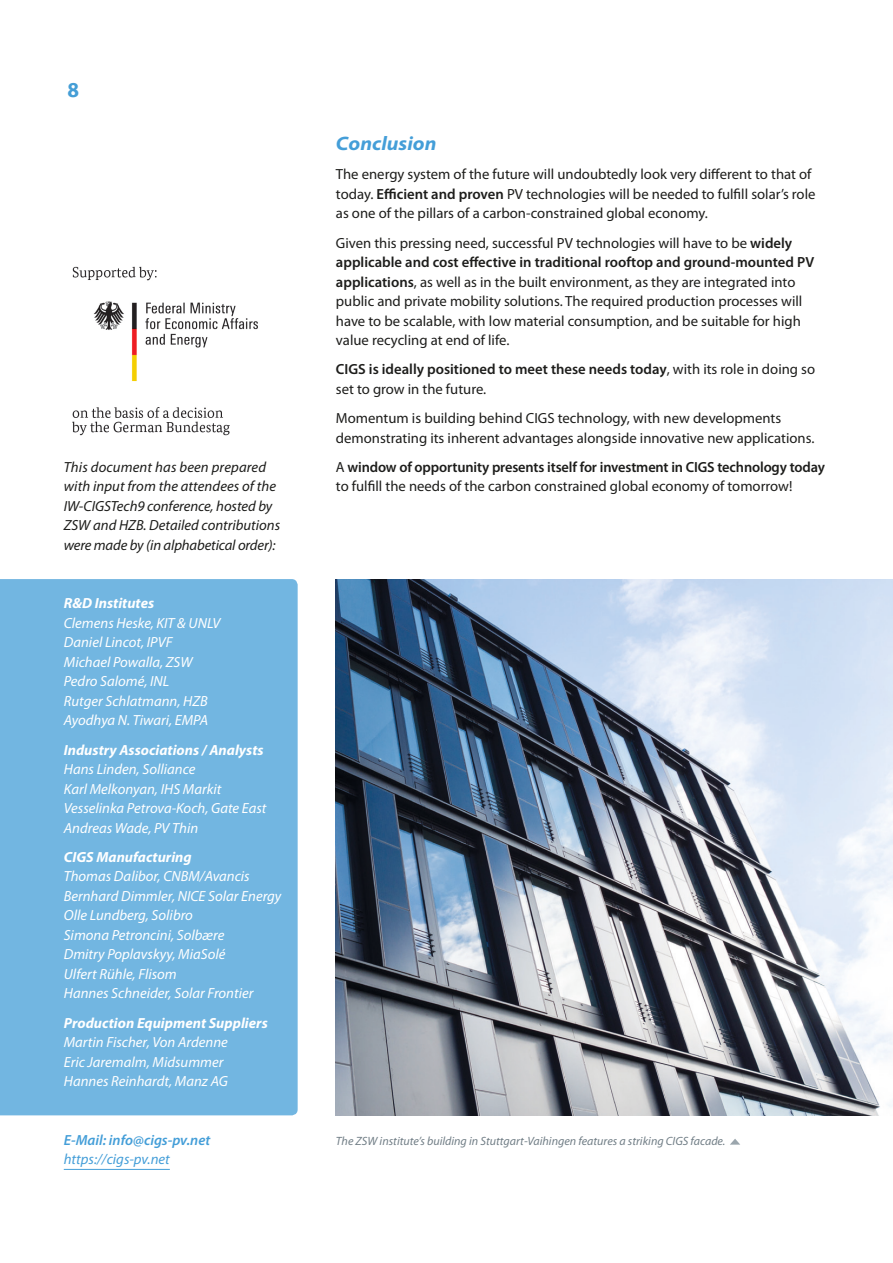
<style>
.page{position:relative;width:893px;height:1263px;background:#fff}
.page>*{position:absolute;margin:0;border:0;box-sizing:border-box;transform-origin:0 0}
.t1{font:700 21px "Myriad Pro";color:#459ed6}
.Heads{font:italic 700 semi-expanded 19.5px "Myriad Pro";color:#449ed8}
.Fließtext{font:14.7px/19.5px "Myriad Pro";color:#1d1d1b}
.Fließtext-2{font:italic 14.7px "Myriad Pro";color:#fff}
.Fließtext-3{font:600 14.7px/19.5px "Myriad Pro";letter-spacing:-.01em;color:#1d1d1b}
.Fließtext-4{font:italic 14.7px/19.5px "Myriad Pro";color:#1d1d1b}
.Fließtext-5{font:italic 700 14.7px "Myriad Pro";color:#fff}
.Fließtext-6{font:italic 600 14.7px/19.5px "Myriad Pro";color:#449ed8}
.Heads-2{font:italic 12px "Myriad Pro";color:#717e86}
.s1{font-weight:400}
.s2{font-weight:600}
</style>
<div class="page">
<div style="left:0;top:579px;width:298px;height:536px;background:#72b6e1"></div>
<hr style="left:64px;top:1169px;width:106px;height:1px;background:#449ed8">
<img style="left:336px;top:579px;width:557px;height:536px">
<svg style="left:730px;top:1139px;width:10px;height:6px"></svg>
<img style="left:72px;top:266px;width:186px;height:170px">
<h1 class="t1" style="left:67px;top:76px;width:13px">8</h1>
<p class="Fließtext-4" style="left:64px;top:457px;width:218px">This document has been prepared with input from the attendees of the IW-CIGSTech9 conference, hosted by ZSW and HZB. Detailed contributions were made by (in alphabetical order):</p>
<p class="Fließtext-5" style="left:64px;top:595px;width:92px">R&amp;D Institutes</p>
<p class="Fließtext-2" style="left:64px;top:615px;width:158px">Clemens Heske, KIT &amp; UNLV</p>
<p class="Fließtext-2" style="left:64px;top:634px;width:110px">Daniel Lincot, IPVF</p>
<p class="Fließtext-2" style="left:64px;top:654px;width:130px">Michael Powalla, ZSW</p>
<p class="Fließtext-2" style="left:64px;top:673px;width:107px">Pedro Salomé, INL</p>
<p class="Fließtext-2" style="left:64px;top:693px;width:145px">Rutger Schlatmann, HZB</p>
<p class="Fließtext-2" style="left:64px;top:712px;width:146px">Ayodhya N. Tiwari, EMPA</p>
<p class="Fließtext-5" style="left:64px;top:741px;width:201px">Industry Associations / Analysts</p>
<p class="Fließtext-2" style="left:64px;top:761px;width:133px">Hans Linden, Solliance</p>
<p class="Fließtext-2" style="left:64px;top:781px;width:159px">Karl Melkonyan, IHS Markit</p>
<p class="Fließtext-2" style="left:64px;top:800px;width:204px">Vesselinka Petrova-Koch, Gate East</p>
<p class="Fließtext-2" style="left:64px;top:820px;width:136px">Andreas Wade, PV Thin</p>
<p class="Fließtext-5" style="left:64px;top:849px;width:129px">CIGS Manufacturing</p>
<p class="Fließtext-2" style="left:64px;top:868px;width:187px">Thomas Dalibor, CNBM/Avancis</p>
<p class="Fließtext-2" style="left:64px;top:888px;width:219px">Bernhard Dimmler, NICE Solar Energy</p>
<p class="Fließtext-2" style="left:64px;top:908px;width:131px">Olle Lundberg, Solibro</p>
<p class="Fließtext-2" style="left:64px;top:927px;width:162px">Simona Petroncini, Solbære</p>
<p class="Fließtext-2" style="left:64px;top:947px;width:163px">Dmitry Poplavskyy, MiaSolé</p>
<p class="Fließtext-2" style="left:64px;top:966px;width:114px">Ulfert Rühle, Flisom</p>
<p class="Fließtext-2" style="left:64px;top:986px;width:191px">Hannes Schneider, Solar Frontier</p>
<p class="Fließtext-5" style="left:64px;top:1015px;width:205px">Production Equipment Suppliers</p>
<p class="Fließtext-2" style="left:64px;top:1034px;width:166px">Martin Fischer, Von Ardenne</p>
<p class="Fließtext-2" style="left:64px;top:1054px;width:161px">Eric Jaremalm, Midsummer</p>
<p class="Fließtext-2" style="left:64px;top:1073px;width:166px">Hannes Reinhardt, Manz AG</p>
<p class="Fließtext-6" style="left:64px;top:1130px;width:148px">E-Mail: info@cigs-pv.net <span class="s1">https://cigs-pv.net</span></p>
<p class="Heads" style="left:336px;top:133px;width:102px">Conclusion</p>
<p class="Fließtext" style="left:336px;top:165px;width:481px">The energy system of the future will undoubtedly look very different to that of today. <span class="s2">Efficient and proven</span> PV technologies will be needed to fulfill solar’s role as one of the pillars of a carbon-constrained global economy.</p>
<p class="Fließtext" style="left:336px;top:233px;width:480px">Given this pressing need, successful PV technologies will have to be <span class="s2">widely applicable and cost effective in traditional rooftop and ground-mounted PV applications</span>, as well as in the built environment, as they are integrated into public and private mobility solutions. The required production processes will have to be scalable, with low material consumption, and be suitable for high value recycling at end of life.</p>
<p class="Fließtext-3" style="left:336px;top:360px;width:481px">CIGS is ideally positioned to meet these needs today<span class="s1">, with its role in doing so set to grow in the future.</span></p>
<p class="Fließtext" style="left:336px;top:409px;width:480px">Momentum is building behind CIGS technology, with new developments demonstrating its inherent advantages alongside innovative new applications.</p>
<p class="Fließtext-3" style="left:336px;top:457px;width:490px"><span class="s1">A</span> window of opportunity presents itself for investment in CIGS technology today <span class="s1">to fulfill the needs of the carbon constrained global economy of tomorrow!</span></p>
<p class="Heads-2" style="left:336px;top:1134px;width:391px">The ZSW institute’s building in Stuttgart-Vaihingen features a striking CIGS facade.</p>
</div>
